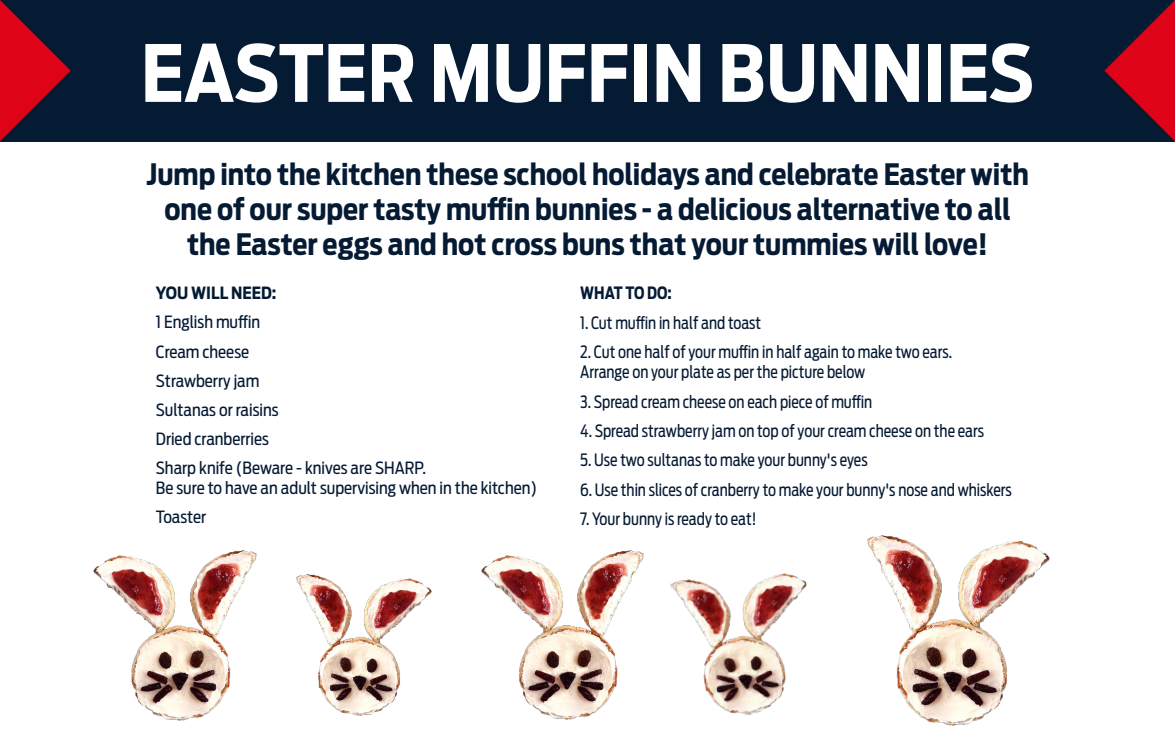
<style>
.page{position:relative;width:1175px;height:750px;background:#fff}
.page>*{position:absolute;margin:0;border:0;box-sizing:border-box;transform-origin:0 0}
.t1{font:700 78.12px "Antenna Cond";color:#fff}
.t2{font:700 29.25px/35.1px "Antenna Cond";color:#051a33;text-align:center}
.t3{font:16.88px/20.2px "Antenna Cond";color:#051a33;scale:.92 1}
.t4{font:700 16.88px "Antenna Cond";color:#051a33;scale:.92 1}
.t5{font:16.75px/20.1px "Antenna Cond";color:#051a33}
.t6{font:700 16.75px "Antenna Cond";color:#051a33}
</style>
<div class="page">
<div style="left:0;top:0;width:1175px;height:141px;background:#051a33"></div>
<svg style="left:0;top:0;width:71px;height:141px"></svg>
<svg style="left:1104px;top:0;width:71px;height:141px"></svg>
<img style="left:670px;top:573px;width:137px;height:142px">
<img style="left:296px;top:574px;width:136px;height:141px">
<img style="left:868px;top:536px;width:182px;height:189px">
<img style="left:94px;top:551px;width:163px;height:170px">
<img style="left:481px;top:551px;width:162px;height:168px">
<p class="t1" style="left:141px;top:27px;width:895px">EASTER MUFFIN BUNNIES</p>
<p class="t2" style="left:146px;top:157px;width:884px">Jump into the kitchen these school holidays and celebrate Easter with one of our super tasty muffin bunnies - a delicious alternative to all the Easter eggs and hot cross buns that your tummies will love!</p>
<p class="t4" style="left:580px;top:283px;width:101px">WHAT TO DO:</p>
<p class="t3" style="left:580px;top:313px;width:198px">1. Cut muffin in half and toast</p>
<p class="t3" style="left:580px;top:342px;width:406px">2. Cut one half of your muffin in half again to make two ears.<br>Arrange on your plate as per the picture below</p>
<p class="t3" style="left:580px;top:391px;width:319px">3. Spread cream cheese on each piece of muffin</p>
<p class="t3" style="left:580px;top:421px;width:440px">4. Spread strawberry jam on top of your cream cheese on the ears</p>
<p class="t3" style="left:580px;top:450px;width:314px">5. Use two sultanas to make your bunny's eyes</p>
<p class="t3" style="left:580px;top:479px;width:470px">6. Use thin slices of cranberry to make your bunny's nose and whiskers</p>
<p class="t3" style="left:580px;top:509px;width:193px">7. Your bunny is ready to eat!</p>
<p class="t6" style="left:156px;top:283px;width:122px">YOU WILL NEED:</p>
<p class="t5" style="left:156px;top:312px;width:106px">1 English muffin</p>
<p class="t5" style="left:156px;top:341px;width:95px">Cream cheese</p>
<p class="t5" style="left:156px;top:370px;width:105px">Strawberry jam</p>
<p class="t5" style="left:156px;top:400px;width:124px">Sultanas or raisins</p>
<p class="t5" style="left:156px;top:429px;width:115px">Dried cranberries</p>
<p class="t5" style="left:156px;top:458px;width:383px">Sharp knife (Beware - knives are SHARP.<br>Be sure to have an adult supervising when in the kitchen)</p>
<p class="t5" style="left:156px;top:507px;width:52px">Toaster</p>
</div>
